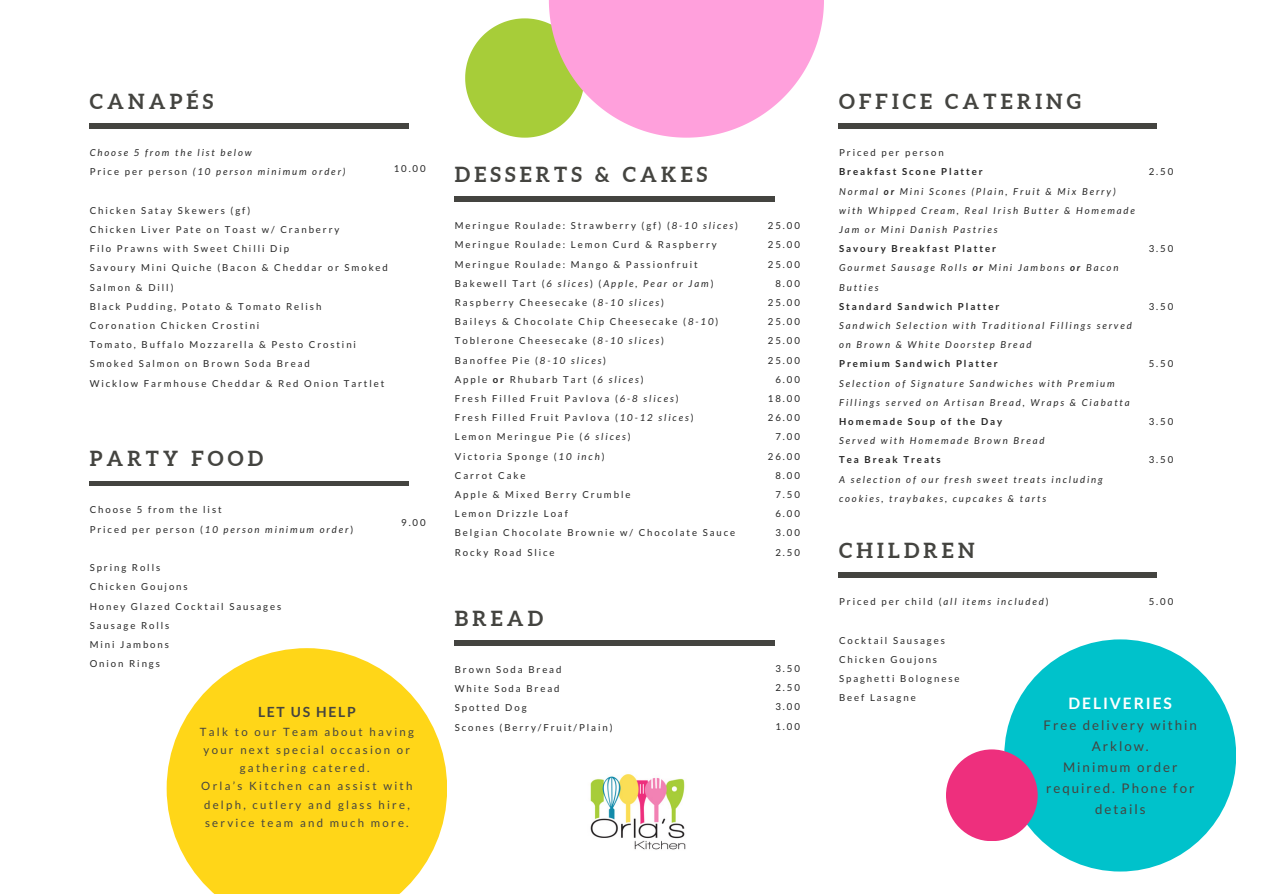
<style>
.page{position:relative;width:1263px;height:894px;background:#fff}
.page>*{position:absolute;margin:0;border:0;box-sizing:border-box;transform-origin:0 0}
.t1{font:700 20.7px "Aleo";letter-spacing:.2em;color:#444440}
.t2{font:700 15.75px "Lato";letter-spacing:.12em;color:#fff}
.t3{font:700 13.95px "Lato";letter-spacing:.12em;color:#444440}
.t4{font:13.2px/21px "Lato";letter-spacing:.15em;color:#444440;text-align:center}
.t5{font:11.4px/18px "Lato";letter-spacing:.2em;color:#444440;text-align:center}
.t6{font:9.6px/19.2px "Lato";letter-spacing:.2em;color:#262626}
.t7{font:italic 9.6px/19.2px "Lato";letter-spacing:.2em;color:#262626}
.t8{font:700 9.6px "Lato";letter-spacing:.2em;color:#262626}
.s1{font-style:normal}
.s2{font-style:italic}
.s3{font-weight:700}
</style>
<div class="page">
<div style="left:1004px;top:639px;width:232px;height:232px;background:#00c2cb;border-radius:50%"></div>
<hr style="left:89px;top:124px;width:320px;height:4px;background:#444440">
<img style="left:590px;top:774px;width:96px;height:76px">
<hr style="left:89px;top:481px;width:320px;height:4px;background:#444440">
<div style="left:454px;top:640px;width:321px;height:5px;background:#444440"></div>
<div style="left:839px;top:572px;width:318px;height:5px;background:#444440"></div>
<hr style="left:454px;top:197px;width:321px;height:4px;background:#444440">
<hr style="left:839px;top:124px;width:318px;height:4px;background:#444440">
<svg style="left:167px;top:648px;width:280px;height:245px;fill:#ffd618"></svg>
<div style="left:946px;top:749px;width:92px;height:92px;background:#ee2f7d;border-radius:50%"></div>
<svg style="left:465px;top:0;width:359px;height:138px"></svg>
<p class="t1" style="left:90px;top:89px;width:125px">CANAPÉS</p>
<p class="t7" style="left:90px;top:143px;width:163px">Choose 5 from the list below</p>
<p class="t7" style="left:90px;top:162px;width:257px"><span class="s1">Price per person</span> (10 person minimum order)</p>
<p class="t6" style="left:90px;top:200px;width:162px">Chicken Satay Skewers (gf)</p>
<p class="t6" style="left:90px;top:219px;width:251px">Chicken Liver Pate on Toast w/ Cranberry</p>
<p class="t6" style="left:90px;top:239px;width:201px">Filo Prawns with Sweet Chilli Dip</p>
<p class="t6" style="left:90px;top:258px;width:300px">Savoury Mini Quiche (Bacon &amp; Cheddar or Smoked<br>Salmon &amp; Dill)</p>
<p class="t6" style="left:90px;top:296px;width:233px">Black Pudding, Potato &amp; Tomato Relish</p>
<p class="t6" style="left:90px;top:315px;width:171px">Coronation Chicken Crostini</p>
<p class="t6" style="left:90px;top:335px;width:268px">Tomato, Buffalo Mozzarella &amp; Pesto Crostini</p>
<p class="t6" style="left:90px;top:354px;width:222px">Smoked Salmon on Brown Soda Bread</p>
<p class="t6" style="left:90px;top:373px;width:296px">Wicklow Farmhouse Cheddar &amp; Red Onion Tartlet</p>
<p class="t6" style="left:394px;top:159px;width:33px">10.00</p>
<p class="t1" style="left:90px;top:447px;width:175px">PARTY FOOD</p>
<p class="t6" style="left:90px;top:500px;width:133px">Choose 5 from the list</p>
<p class="t7" style="left:90px;top:519px;width:265px"><span class="s1">Priced per person (</span>10 person minimum order<span class="s1">)</span></p>
<p class="t6" style="left:90px;top:557px;width:72px">Spring Rolls</p>
<p class="t6" style="left:90px;top:577px;width:99px">Chicken Goujons</p>
<p class="t6" style="left:90px;top:596px;width:193px">Honey Glazed Cocktail Sausages</p>
<p class="t6" style="left:90px;top:615px;width:81px">Sausage Rolls</p>
<p class="t6" style="left:90px;top:634px;width:81px">Mini Jambons</p>
<p class="t6" style="left:90px;top:653px;width:72px">Onion Rings</p>
<p class="t6" style="left:401px;top:512px;width:26px">9.00</p>
<p class="t3" style="left:258px;top:703px;width:99px">LET US HELP</p>
<p class="t5" style="left:200px;top:722px;width:216px">Talk to our Team about having your next special occasion or gathering catered.</p>
<p class="t5" style="left:201px;top:776px;width:213px;text-align:left">Orla’s Kitchen can assist with delph, cutlery and glass hire, service team and much more.</p>
<p class="t1" style="left:455px;top:162px;width:254px">DESSERTS &amp; CAKES</p>
<p class="t6" style="left:455px;top:216px;width:285px">Meringue Roulade: Strawberry (gf) (<span class="s2">8-10 slices</span>)</p>
<p class="t6" style="left:455px;top:235px;width:263px">Meringue Roulade: Lemon Curd &amp; Raspberry<br>Meringue Roulade: Mango &amp; Passionfruit</p>
<p class="t7" style="left:455px;top:273px;width:260px"><span class="s1">Bakewell Tart (</span>6 slices<span class="s1">) (</span>Apple, Pear or Jam<span class="s1">)</span></p>
<p class="t6" style="left:455px;top:292px;width:211px">Raspberry Cheesecake (<span class="s2">8-10 slices</span>)</p>
<p class="t6" style="left:455px;top:312px;width:265px">Baileys &amp; Chocolate Chip Cheesecake (<span class="s2">8-10</span>)</p>
<p class="t6" style="left:455px;top:331px;width:211px">Toblerone Cheesecake (<span class="s2">8-10 slices</span>)</p>
<p class="t6" style="left:455px;top:350px;width:153px">Banoffee Pie (<span class="s2">8-10 slices</span>)</p>
<p class="t6" style="left:455px;top:369px;width:190px">Apple <span class="s3">or</span> Rhubarb Tart (<span class="s2">6 slices</span>)</p>
<p class="t6" style="left:455px;top:388px;width:225px">Fresh Filled Fruit Pavlova (<span class="s2">6-8 slices</span>)</p>
<p class="t6" style="left:455px;top:408px;width:240px">Fresh Filled Fruit Pavlova (<span class="s2">10-12 slices</span>)</p>
<p class="t6" style="left:455px;top:427px;width:177px">Lemon Meringue Pie (<span class="s2">6 slices</span>)</p>
<p class="t6" style="left:455px;top:446px;width:151px">Victoria Sponge (<span class="s2">10 inch</span>)</p>
<p class="t6" style="left:455px;top:465px;width:72px">Carrot Cake</p>
<p class="t6" style="left:455px;top:484px;width:177px">Apple &amp; Mixed Berry Crumble</p>
<p class="t6" style="left:455px;top:504px;width:115px">Lemon Drizzle Loaf</p>
<p class="t6" style="left:455px;top:523px;width:282px">Belgian Chocolate Brownie w/ Chocolate Sauce</p>
<p class="t6" style="left:455px;top:542px;width:101px">Rocky Road Slice</p>
<p class="t1" style="left:455px;top:606px;width:90px">BREAD</p>
<p class="t6" style="left:455px;top:659px;width:108px">Brown Soda Bread</p>
<p class="t6" style="left:455px;top:678px;width:106px">White Soda Bread</p>
<p class="t6" style="left:455px;top:697px;width:73px">Spotted Dog</p>
<p class="t6" style="left:455px;top:717px;width:159px">Scones (Berry/Fruit/Plain)</p>
<p class="t6" style="left:768px;top:216px;width:33px">25.00</p>
<p class="t6" style="left:768px;top:235px;width:33px">25.00</p>
<p class="t6" style="left:768px;top:254px;width:33px">25.00</p>
<p class="t6" style="left:775px;top:273px;width:26px">8.00</p>
<p class="t6" style="left:768px;top:292px;width:33px">25.00</p>
<p class="t6" style="left:768px;top:312px;width:33px">25.00</p>
<p class="t6" style="left:768px;top:331px;width:33px">25.00</p>
<p class="t6" style="left:768px;top:350px;width:33px">25.00</p>
<p class="t6" style="left:775px;top:369px;width:26px">6.00</p>
<p class="t6" style="left:768px;top:388px;width:33px">18.00</p>
<p class="t6" style="left:768px;top:408px;width:33px">26.00</p>
<p class="t6" style="left:775px;top:427px;width:26px">7.00</p>
<p class="t6" style="left:768px;top:446px;width:33px">26.00</p>
<p class="t6" style="left:775px;top:465px;width:26px">8.00</p>
<p class="t6" style="left:775px;top:484px;width:26px">7.50</p>
<p class="t6" style="left:775px;top:504px;width:26px">6.00</p>
<p class="t6" style="left:775px;top:523px;width:26px">3.00</p>
<p class="t6" style="left:775px;top:542px;width:26px">2.50</p>
<p class="t6" style="left:775px;top:658px;width:26px">3.50</p>
<p class="t6" style="left:775px;top:677px;width:26px">2.50</p>
<p class="t6" style="left:775px;top:697px;width:26px">3.00</p>
<p class="t6" style="left:775px;top:716px;width:26px">1.00</p>
<p class="t1" style="left:839px;top:89px;width:243px">OFFICE CATERING</p>
<p class="t6" style="left:839px;top:143px;width:106px">Priced per person</p>
<p class="t8" style="left:839px;top:166px;width:145px">Breakfast Scone Platter</p>
<p class="t7" style="left:839px;top:181px;width:297px">Normal <span class="s3">or</span> Mini Scones (Plain, Fruit &amp; Mix Berry) with Whipped Cream, Real Irish Butter &amp; Homemade<br>Jam or Mini Danish Pastries</p>
<p class="t8" style="left:839px;top:242px;width:159px">Savoury Breakfast Platter</p>
<p class="t7" style="left:839px;top:258px;width:281px">Gourmet Sausage Rolls <span class="s3">or</span> Mini Jambons <span class="s3">or</span> Bacon<br>Butties</p>
<p class="t8" style="left:839px;top:300px;width:162px">Standard Sandwich Platter</p>
<p class="t7" style="left:839px;top:315px;width:294px">Sandwich Selection with Traditional Fillings served on Brown &amp; White Doorstep Bread</p>
<p class="t8" style="left:839px;top:358px;width:160px">Premium Sandwich Platter</p>
<p class="t7" style="left:839px;top:373px;width:277px">Selection of Signature Sandwiches with Premium</p>
<p class="t7" style="left:839px;top:392px;width:292px">Fillings served on Artisan Bread, Wraps &amp; Ciabatta</p>
<p class="t8" style="left:839px;top:415px;width:165px">Homemade Soup of the Day</p>
<p class="t7" style="left:839px;top:431px;width:207px">Served with Homemade Brown Bread</p>
<p class="t8" style="left:839px;top:454px;width:103px">Tea Break Treats</p>
<p class="t7" style="left:839px;top:469px;width:265px">A selection of our fresh sweet treats including cookies, traybakes, cupcakes &amp; tarts</p>
<p class="t6" style="left:1149px;top:162px;width:26px">2.50</p>
<p class="t6" style="left:1149px;top:239px;width:26px">3.50</p>
<p class="t6" style="left:1149px;top:296px;width:26px">3.50</p>
<p class="t6" style="left:1149px;top:354px;width:26px">5.50</p>
<p class="t6" style="left:1149px;top:411px;width:26px">3.50</p>
<p class="t6" style="left:1149px;top:450px;width:26px">3.50</p>
<p class="t1" style="left:839px;top:538px;width:137px">CHILDREN</p>
<p class="t6" style="left:839px;top:591px;width:211px">Priced per child (<span class="s2">all items included</span>)</p>
<p class="t6" style="left:839px;top:630px;width:107px">Cocktail Sausages</p>
<p class="t6" style="left:839px;top:649px;width:99px">Chicken Goujons</p>
<p class="t6" style="left:839px;top:668px;width:122px">Spaghetti Bolognese</p>
<p class="t6" style="left:839px;top:687px;width:78px">Beef Lasagne</p>
<p class="t6" style="left:1149px;top:591px;width:26px">5.00</p>
<p class="t2" style="left:1068px;top:693px;width:105px">DELIVERIES</p>
<p class="t4" style="left:1043px;top:714px;width:155px">Free delivery within<br>Arklow.</p>
<p class="t4" style="left:1046px;top:756px;width:150px">Minimum order required. Phone for details</p>
</div>
